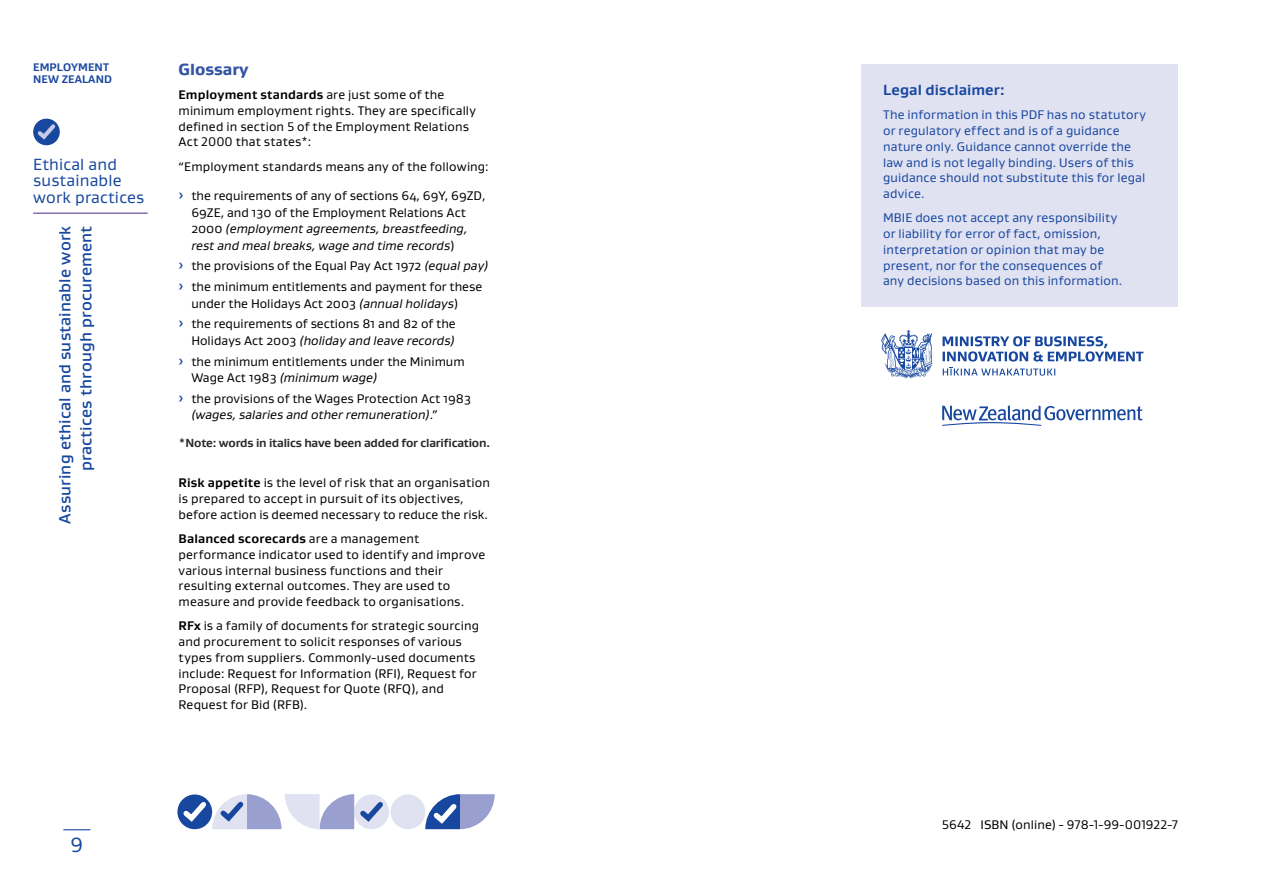
<style>
.page{position:relative;width:1263px;height:893px;background:#fff}
.page>*{position:absolute;margin:0;border:0;box-sizing:border-box;transform-origin:0 0}
.t1{font:21px "Gustan";color:#17479e}
.t2{font:500 16.5px/21px "Gustan";letter-spacing:.01em;color:#17479e;text-align:right}
.t3{font:16.5px/16.5px "Gustan";letter-spacing:.01em;color:#17479e}
.t4{font:800 16.5px "Gustan";color:#3353a4}
.t5{font:700 15px "Gustan";color:#17479e}
.t6{font:12.75px/15.8px "Gustan";letter-spacing:.01em;color:#000}
.t7{font:12.75px/15.8px "Gustan";letter-spacing:.01em;color:#17479e}
.t8{font:italic 12.75px "Gustan";color:#000}
.t9{font:700 12px "Gustan";letter-spacing:-.015em;color:#292829}
.t10{font:700 11.25px/11.2px "Gustan";letter-spacing:.01em;color:#17479e}
.s1{font-weight:700}
.s2{font-style:italic}
.s3{font-style:normal}
</style>
<div class="page">
<div style="left:33px;top:119px;width:27px;height:26px;background:#17479e;border-radius:50%"></div>
<svg style="left:34px;top:121px;width:25px;height:21px"></svg>
<hr style="left:33px;top:213px;width:115px;height:1px;background:#603f99">
<div style="left:862px;top:64px;width:316px;height:243px;background:#e0e1f1"></div>
<svg style="left:881px;top:330px;width:52px;height:48px"></svg>
<svg style="left:942px;top:336px;width:201px;height:40px"></svg>
<svg style="left:942px;top:405px;width:200px;height:21px"></svg>
<div style="left:391px;top:794px;width:34px;height:35px;background:#e0e1f1;border-radius:50%"></div>
<svg style="left:425px;top:794px;width:70px;height:35px"></svg>
<svg style="left:177px;top:794px;width:35px;height:35px"></svg>
<svg style="left:179px;top:794px;width:209px;height:35px"></svg>
<svg style="left:63px;top:829px;width:27px;height:1px"></svg>
<p class="t10" style="left:33px;top:62px;width:80px">EMPLOYMENT<br>NEW ZEALAND</p>
<p class="t3" style="left:33px;top:156px;width:113px">Ethical and sustainable work practices</p>
<p class="t2" style="left:54px;top:524px;width:299px;rotate:-90deg">Assuring ethical and sustainable work practices through procurement</p>
<p class="t4" style="left:179px;top:58px;width:71px">Glossary</p>
<p class="t6" style="left:179px;top:87px;width:299px"><span class="s1">Employment standards</span> are just some of the minimum employment rights. They are specifically defined in section 5 of the Employment Relations Act 2000 that states*:</p>
<p class="t6" style="left:179px;top:158px;width:312px">“Employment standards means any of the following:</p>
<p class="t6" style="left:191px;top:187px;width:296px;line-height:16.5px">the requirements of any of sections 64, 69Y, 69ZD, 69ZE, and 130 of the Employment Relations Act 2000 <span class="s2">(employment agreements, breastfeeding, rest and meal breaks, wage and time records</span>)</p>
<p class="t6" style="left:191px;top:255px;width:299px;line-height:20.7px">the provisions of the Equal Pay Act 1972 <span class="s2">(equal pay) </span>the minimum entitlements and payment for these</p>
<p class="t6" style="left:191px;top:292px;width:268px;line-height:20.7px">under the Holidays Act 2003 <span class="s2">(annual holidays</span>) the requirements of sections 81 and 82 of the</p>
<p class="t6" style="left:191px;top:330px;width:275px;line-height:20.7px">Holidays Act 2003 <span class="s2">(holiday and leave records) </span>the minimum entitlements under the Minimum</p>
<p class="t6" style="left:191px;top:367px;width:281px;line-height:20.7px">Wage Act 1983 <span class="s2">(minimum wage)<br></span>the provisions of the Wages Protection Act 1983</p>
<p class="t8" style="left:191px;top:407px;width:248px">(wages, salaries and other remuneration)<span class="s3">.”</span></p>
<p class="t9" style="left:179px;top:435px;width:313px">*Note: words in italics have been added for clarification.</p>
<p class="t6" style="left:179px;top:475px;width:313px"><span class="s1">Risk appetite</span> is the level of risk that an organisation is prepared to accept in pursuit of its objectives, before action is deemed necessary to reduce the risk.</p>
<p class="t6" style="left:179px;top:531px;width:308px"><span class="s1">Balanced scorecards</span> are a management performance indicator used to identify and improve various internal business functions and their resulting external outcomes. They are used to measure and provide feedback to organisations.</p>
<p class="t6" style="left:179px;top:618px;width:302px"><span class="s1">RFx</span> is a family of documents for strategic sourcing and procurement to solicit responses of various types from suppliers. Commonly-used documents include: Request for Information (RFI), Request for Proposal (RFP), Request for Quote (RFQ), and Request for Bid (RFB).</p>
<h1 class="t1" style="left:71px;top:831px;width:14px">9</h1>
<p class="t5" style="left:883px;top:80px;width:123px">Legal disclaimer:</p>
<p class="t7" style="left:883px;top:107px;width:264px">The information in this PDF has no statutory or regulatory effect and is of a guidance nature only. Guidance cannot override the law and is not legally binding. Users of this guidance should not substitute this for legal advice.</p>
<p class="t7" style="left:883px;top:210px;width:241px">MBIE does not accept any responsibility or liability for error of fact, omission, interpretation or opinion that may be present, nor for the consequences of any decisions based on this information.</p>
<p class="t6" style="left:942px;top:816px;width:237px">5642 ISBN (online) - 978-1-99-001922-7</p>
</div>
